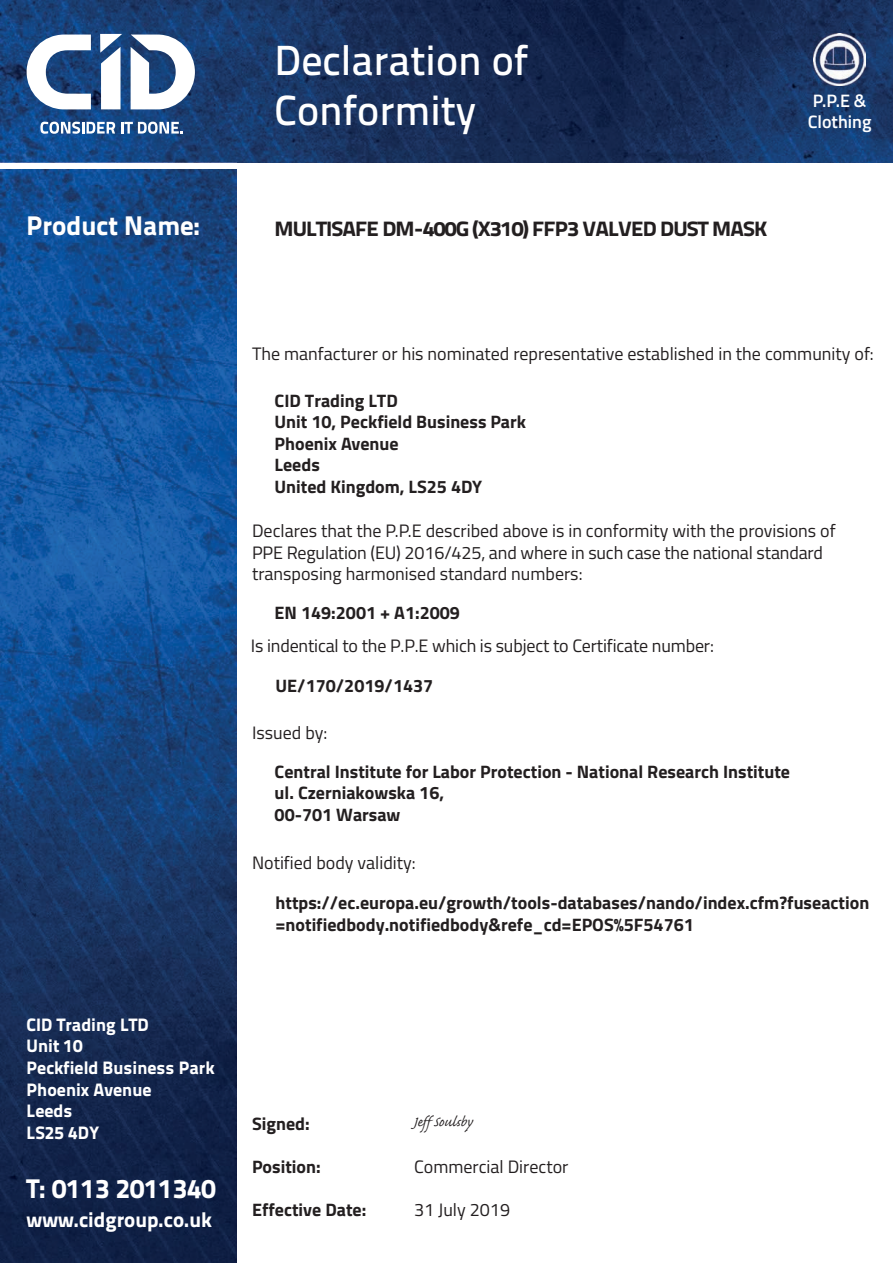
<style>
.page{position:relative;width:893px;height:1263px;background:#fff}
.page>*{position:absolute;margin:0;border:0;box-sizing:border-box;transform-origin:0 0}
.t1{font:42px/50.4px "Titillium Text 25 L 600 wt";color:#fff}
.t2{font:27px "Titillium Text 25 L 999 wt";color:#fff}
.t3{font:21px "Titillium Text 25 L 999 wt";color:#fff}
.t4{font:20.85px "Titillium Text 25 L 999 wt";letter-spacing:-.04em;color:#231f20;scale:1.08 1}
.t5{font:700 18px/21.6px "Titillium Web";color:#231f20}
.t6{font:18px/21.6px "Titillium Web";color:#231f20}
.t7{font:18px/21.6px "Titillium Text 25 L 999 wt";color:#fff}
.t8{font:600 18px/21.6px "Titillium Web";color:#fff}
.t9{font:18px "Caflisch Script Pro";color:#231f20}
</style>
<div class="page">
<img style="left:0;top:0;width:893px;height:163px">
<img style="left:0;top:169px;width:237px;height:1094px">
<svg style="left:40px;top:122px;width:75px;height:12px"></svg>
<svg style="left:121px;top:122px;width:62px;height:12px"></svg>
<svg style="left:27px;top:35px;width:64px;height:74px"></svg>
<svg style="left:131px;top:35px;width:64px;height:74px"></svg>
<svg style="left:100px;top:34px;width:22px;height:75px"></svg>
<img style="left:814px;top:34px;width:51px;height:51px">
<h2 class="t2" style="left:27px;top:204px;width:175px">Product Name:</h2>
<h1 class="t1" style="left:275px;top:32px;width:255px">Declaration of<br>Conformity</h1>
<p class="t4" style="left:275px;top:212px;width:458px">MULTISAFE DM-400G (X310) FFP3 VALVED DUST MASK</p>
<p class="t8" style="left:808px;top:89px;width:65px">P.P.E &amp;<br>Clothing</p>
<p class="t7" style="left:27px;top:1012px;width:190px">CID Trading LTD<br>Unit 10<br>Peckfield Business Park<br>Phoenix Avenue<br>Leeds<br>LS25 4DY</p>
<h2 class="t2" style="left:27px;top:1167px;width:191px">T: 0113 2011340</h2>
<p class="t3" style="left:27px;top:1203px;width:187px">www.cidgroup.co.uk</p>
<p class="t6" style="left:252px;top:342px;width:623px">The manfacturer or his nominated representative established in the community of:</p>
<p class="t5" style="left:275px;top:388px;width:253px">CID Trading LTD<br>Unit 10, Peckfield Business Park<br>Phoenix Avenue<br>Leeds<br>United Kingdom, LS25 4DY</p>
<p class="t6" style="left:252px;top:519px;width:585px">Declares that the P.P.E described above is in conformity with the provisions of<br>PPE Regulation (EU) 2016/425, and where in such case the national standard</p>
<p class="t6" style="left:252px;top:562px;width:332px">transposing harmonised standard numbers:</p>
<p class="t5" style="left:275px;top:601px;width:187px">EN 149:2001 + A1:2009</p>
<p class="t6" style="left:251px;top:634px;width:465px">Is indentical to the P.P.E which is subject to Certificate number:</p>
<p class="t5" style="left:276px;top:674px;width:159px">UE/170/2019/1437</p>
<p class="t6" style="left:252px;top:721px;width:77px">Issued by:</p>
<p class="t5" style="left:275px;top:760px;width:517px">Central Institute for Labor Protection - National Research Institute ul. Czerniakowska 16,<br>00-701 Warsaw</p>
<p class="t6" style="left:252px;top:851px;width:165px">Notified body validity:</p>
<p class="t5" style="left:275px;top:891px;width:595px">https://ec.europa.eu/growth/tools-databases/nando/index.cfm?fuseaction =notifiedbody.notifiedbody&amp;refe_cd=EPOS%5F54761</p>
<p class="t9" style="left:413px;top:1112px;width:61px">Jeff Soulsby</p>
<p class="t5" style="left:252px;top:1111px;width:59px">Signed:</p>
<p class="t5" style="left:252px;top:1155px;width:70px">Position:</p>
<p class="t6" style="left:414px;top:1155px;width:156px">Commercial Director</p>
<p class="t5" style="left:252px;top:1198px;width:116px">Effective Date:</p>
<p class="t6" style="left:414px;top:1198px;width:98px">31 July 2019</p>
</div>
